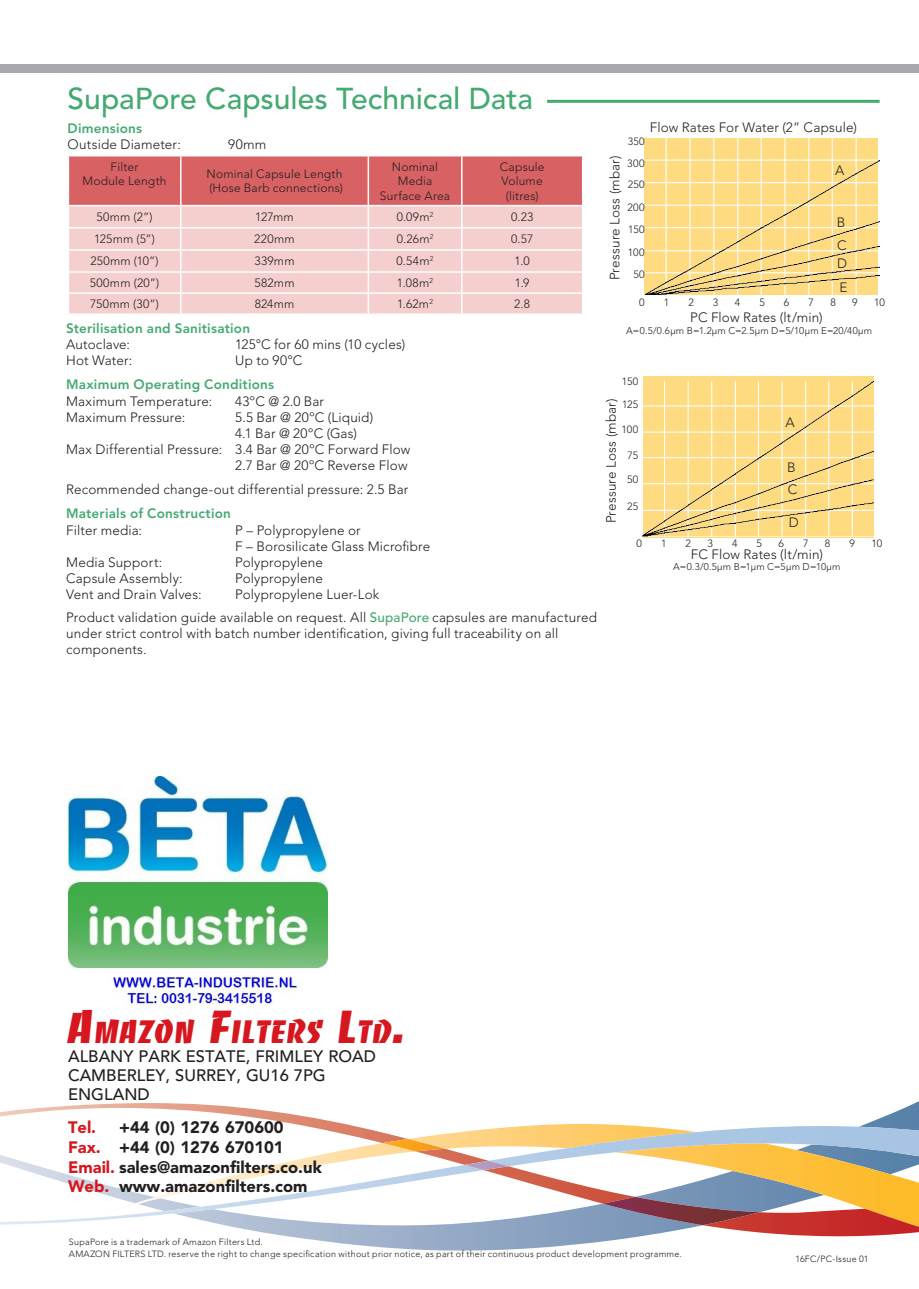
<style>
.page{position:relative;width:919px;height:1289px;background:#fff}
.page>*{position:absolute;margin:0;border:0;box-sizing:border-box;transform-origin:0 0}
.t1{font:31.5px "Banco";color:#d7171f}
.t2{font:500 30px "Avenir LT Std";color:#44aa71}
.t3{font:900 16.5px/19.8px "Avenir LT Std";color:#231f20}
.t4{font:500 16.5px/19px "Avenir LT Std";color:#231f20}
.t5{font:900 16.5px "Avenir LT Std";color:#d7171f}
.t6{font:300 13.5px/16.2px "Avenir LT Std";letter-spacing:.01em;color:#231f20}
.t7{font:800 13.5px "Avenir LT Std";letter-spacing:.015em;color:#44aa71}
.t8{font:300 12px/14.4px "Avenir LT Std";letter-spacing:.015em;color:#231f20;text-align:center}
.t9{font:300 10.5px/22.5px "Avenir LT Std";letter-spacing:.03em;color:#231f20}
.t10{font:300 9.75px "Avenir LT Std";letter-spacing:.02em;color:#231f20}
.t11{font:300 9px/12px "Avenir LT Std";letter-spacing:.025em;color:#231f20}
.s1{font-weight:500;color:#44aa71}
.s2{font-size:45px}
.s3{color:#d7171f}
</style>
<div class="page">
<svg style="left:435px;top:1227px;width:483px;height:23px"></svg>
<img style="left:866px;top:1227px;width:52px;height:3px">
<svg style="left:0;top:1102px;width:918px;height:125px"></svg>
<img style="left:382px;top:1138px;width:63px;height:13px">
<img style="left:465px;top:1160px;width:43px;height:10px">
<div style="left:0;top:64px;width:918px;height:8px;background:#a8a9ad"></div>
<hr style="left:547px;top:100px;width:332px;height:3px;background:#44aa71">
<svg style="left:68px;top:156px;width:515px;height:157px;background:#ecb1b1"></svg>
<img style="left:645px;top:138px;width:234px;height:156px">
<div style="left:642px;top:376px;width:231px;height:161px;background:#fedb81"></div>
<img style="left:642px;top:381px;width:231px;height:155px">
<img style="left:68px;top:776px;width:259px;height:228px">
<h2 class="t2" style="left:68px;top:81px;width:467px">SupaPore Capsules Technical Data</h2>
<p class="t7" style="left:68px;top:120px;width:76px">Dimensions</p>
<p class="t6" style="left:68px;top:136px;width:115px">Outside Diameter:</p>
<p class="t6" style="left:228px;top:136px;width:40px">90mm</p>
<p class="t8" style="left:82px;top:159px;width:86px">Filter<br>Module Length</p>
<p class="t8" style="left:207px;top:167px;width:138px;text-align:left">Nominal Capsule Length (Hose Barb connections)</p>
<p class="t8" style="left:380px;top:159px;width:72px">Nominal<br>Media<br>Surface Area</p>
<p class="t8" style="left:500px;top:159px;width:46px">Capsule<br>Volume (litres)</p>
<p class="t8" style="left:96px;top:209px;width:58px">50mm (2”)</p>
<p class="t8" style="left:255px;top:209px;width:40px">127mm</p>
<p class="t8" style="left:396px;top:209px;width:38px">0.09m<sup>2</sup></p>
<p class="t8" style="left:511px;top:209px;width:24px">0.23</p>
<p class="t8" style="left:94px;top:231px;width:62px">125mm (5”)</p>
<p class="t8" style="left:254px;top:231px;width:42px">220mm</p>
<p class="t8" style="left:396px;top:231px;width:38px">0.26m<sup>2</sup></p>
<p class="t8" style="left:511px;top:231px;width:24px">0.57</p>
<p class="t8" style="left:90px;top:254px;width:70px">250mm (10”)</p>
<p class="t8" style="left:254px;top:254px;width:42px">339mm</p>
<p class="t8" style="left:396px;top:254px;width:38px">0.54m<sup>2</sup></p>
<p class="t8" style="left:514px;top:254px;width:17px">1.0</p>
<p class="t8" style="left:90px;top:276px;width:71px">500mm (20”)</p>
<p class="t8" style="left:254px;top:276px;width:41px">582mm</p>
<p class="t8" style="left:397px;top:276px;width:38px">1.08m<sup>2</sup></p>
<p class="t8" style="left:515px;top:276px;width:16px">1.9</p>
<p class="t8" style="left:90px;top:297px;width:70px">750mm (30”)</p>
<p class="t8" style="left:255px;top:297px;width:41px">824mm</p>
<p class="t8" style="left:397px;top:297px;width:37px">1.62m<sup>2</sup></p>
<p class="t8" style="left:514px;top:297px;width:17px">2.8</p>
<p class="t7" style="left:66px;top:320px;width:185px">Sterilisation and Sanitisation</p>
<p class="t6" style="left:66px;top:336px;width:65px">Autoclave:</p>
<p class="t6" style="left:235px;top:336px;width:171px">125°C for 60 mins (10 cycles)</p>
<p class="t6" style="left:66px;top:352px;width:68px">Hot Water:</p>
<p class="t6" style="left:235px;top:352px;width:69px">Up to 90°C</p>
<p class="t7" style="left:66px;top:377px;width:209px">Maximum Operating Conditions</p>
<p class="t6" style="left:66px;top:393px;width:147px">Maximum Temperature:</p>
<p class="t6" style="left:235px;top:393px;width:90px">43ºC @ 2.0 Bar</p>
<p class="t6" style="left:66px;top:409px;width:121px">Maximum Pressure:</p>
<p class="t6" style="left:235px;top:409px;width:140px">5.5 Bar @ 20ºC (Liquid)</p>
<p class="t6" style="left:235px;top:425px;width:123px">4.1 Bar @ 20ºC (Gas)</p>
<p class="t6" style="left:66px;top:441px;width:346px">Max Differential Pressure: 3.4 Bar @ 20ºC Forward Flow</p>
<p class="t6" style="left:235px;top:457px;width:174px">2.7 Bar @ 20ºC Reverse Flow</p>
<p class="t6" style="left:66px;top:481px;width:344px">Recommended change-out differential pressure: 2.5 Bar</p>
<p class="t7" style="left:66px;top:506px;width:166px">Materials of Construction</p>
<p class="t6" style="left:66px;top:522px;width:77px">Filter media:</p>
<p class="t6" style="left:235px;top:522px;width:196px">P – Polypropylene or<br>F – Borosilicate Glass Microfibre</p>
<p class="t6" style="left:66px;top:554px;width:97px">Media Support:</p>
<p class="t6" style="left:235px;top:554px;width:89px">Polypropylene</p>
<p class="t6" style="left:66px;top:570px;width:118px">Capsule Assembly:</p>
<p class="t6" style="left:235px;top:570px;width:89px">Polypropylene</p>
<p class="t6" style="left:66px;top:586px;width:137px">Vent and Drain Valves:</p>
<p class="t6" style="left:66px;top:583px;width:532px;line-height:22.5px;text-indent:169px">Polypropylene Luer-Lok<br>Product validation guide available on request. All <span class="s1">SupaPore</span> capsules are manufactured</p>
<p class="t6" style="left:66px;top:625px;width:493px">under strict control with batch number identification, giving full traceability on all components.</p>
<p class="t6" style="left:650px;top:119px;width:208px">Flow Rates For Water (2” Capsule)</p>
<p class="t9" style="left:627px;top:130px;width:19px">350<br>300</p>
<p class="t9" style="left:627px;top:173px;width:19px;text-align:justify">250<br>200<br>150<br>100</p>
<p class="t6" style="left:606px;top:280px;width:126px;rotate:-90deg">Pressure Loss (mbar)</p>
<p class="t6" style="left:835px;top:162px;width:11px">A</p>
<p class="t6" style="left:836px;top:211px;width:11px;line-height:23px">B<br>C</p>
<p class="t6" style="left:837px;top:252px;width:12px;line-height:23.9px">D<br>E</p>
<p class="t9" style="left:633px;top:263px;width:13px">50</p>
<p class="t9" style="left:639px;top:291px;width:7px">0</p>
<p class="t9" style="left:663px;top:291px;width:7px">1</p>
<p class="t9" style="left:688px;top:291px;width:7px">2</p>
<p class="t9" style="left:713px;top:291px;width:7px">3</p>
<p class="t9" style="left:734px;top:291px;width:7px">4</p>
<p class="t9" style="left:759px;top:291px;width:7px">5</p>
<p class="t9" style="left:783px;top:291px;width:7px">6</p>
<p class="t9" style="left:808px;top:291px;width:7px">7</p>
<p class="t9" style="left:830px;top:291px;width:7px">8</p>
<p class="t9" style="left:852px;top:291px;width:7px">9</p>
<p class="t9" style="left:874px;top:291px;width:12px">10</p>
<p class="t6" style="left:690px;top:310px;width:134px">PC Flow Rates (lt/min)</p>
<p class="t10" style="left:626px;top:324px;width:247px">A=0.5/0.6µm B=1.2µm C=2.5µm D=5/10µm E=20/40µm</p>
<p class="t9" style="left:622px;top:370px;width:18px">150<br>125</p>
<p class="t9" style="left:621px;top:418px;width:18px">100</p>
<p class="t9" style="left:627px;top:444px;width:12px">75</p>
<p class="t9" style="left:627px;top:468px;width:13px">50</p>
<p class="t9" style="left:627px;top:495px;width:13px">25</p>
<p class="t6" style="left:603px;top:523px;width:126px;rotate:-90deg">Pressure Loss (mbar)</p>
<p class="t6" style="left:785px;top:414px;width:11px">A</p>
<p class="t6" style="left:787px;top:456px;width:11px;line-height:21.9px">B<br>C</p>
<p class="t6" style="left:788px;top:515px;width:12px">D</p>
<p class="t9" style="left:636px;top:532px;width:7px">0</p>
<p class="t9" style="left:661px;top:532px;width:7px">1</p>
<p class="t9" style="left:685px;top:532px;width:7px">2</p>
<p class="t9" style="left:707px;top:532px;width:7px">3</p>
<p class="t9" style="left:732px;top:532px;width:7px">4</p>
<p class="t9" style="left:756px;top:532px;width:7px">5</p>
<p class="t9" style="left:778px;top:532px;width:7px">6</p>
<p class="t9" style="left:803px;top:532px;width:7px">7</p>
<p class="t9" style="left:824px;top:532px;width:7px">8</p>
<p class="t9" style="left:849px;top:532px;width:7px">9</p>
<p class="t9" style="left:871px;top:532px;width:12px">10</p>
<p class="t6" style="left:690px;top:546px;width:134px">FC Flow Rates (lt/min)</p>
<p class="t10" style="left:673px;top:561px;width:169px">A=0.3/0.5µm B=1µm C=5µm D=10µm</p>
<h1 class="t1" style="left:68px;top:1011px;width:340px"><span class="s2">A</span>MAZON <span class="s2">F</span>ILTERS <span class="s2">L</span>TD<span class="s2">.</span></h1>
<p class="t4" style="left:68px;top:1047px;width:309px">ALBANY PARK ESTATE, FRIMLEY ROAD<br>CAMBERLEY, SURREY, GU16 7PG<br>ENGLAND</p>
<p class="t5" style="left:68px;top:1117px;width:30px">Tel.</p>
<p class="t3" style="left:68px;top:1117px;width:255px;text-indent:51px">+44 (0) 1276 670600<br><span class="s3">Fax.</span> +44 (0) 1276 670101<br><span class="s3">Email.</span> sales@amazonfilters.co.uk<br><span class="s3">Web.</span> www.amazonfilters.com</p>
<p class="t11" style="left:69px;top:1235px;width:614px">SupaPore is a trademark of Amazon Filters Ltd.<br>AMAZON FILTERS LTD. reserve the right to change specification without prior notice, as part of their continuous product development programme.</p>
<p class="t11" style="left:795px;top:1252px;width:74px">16FC/PC-Issue 01</p>
</div>
